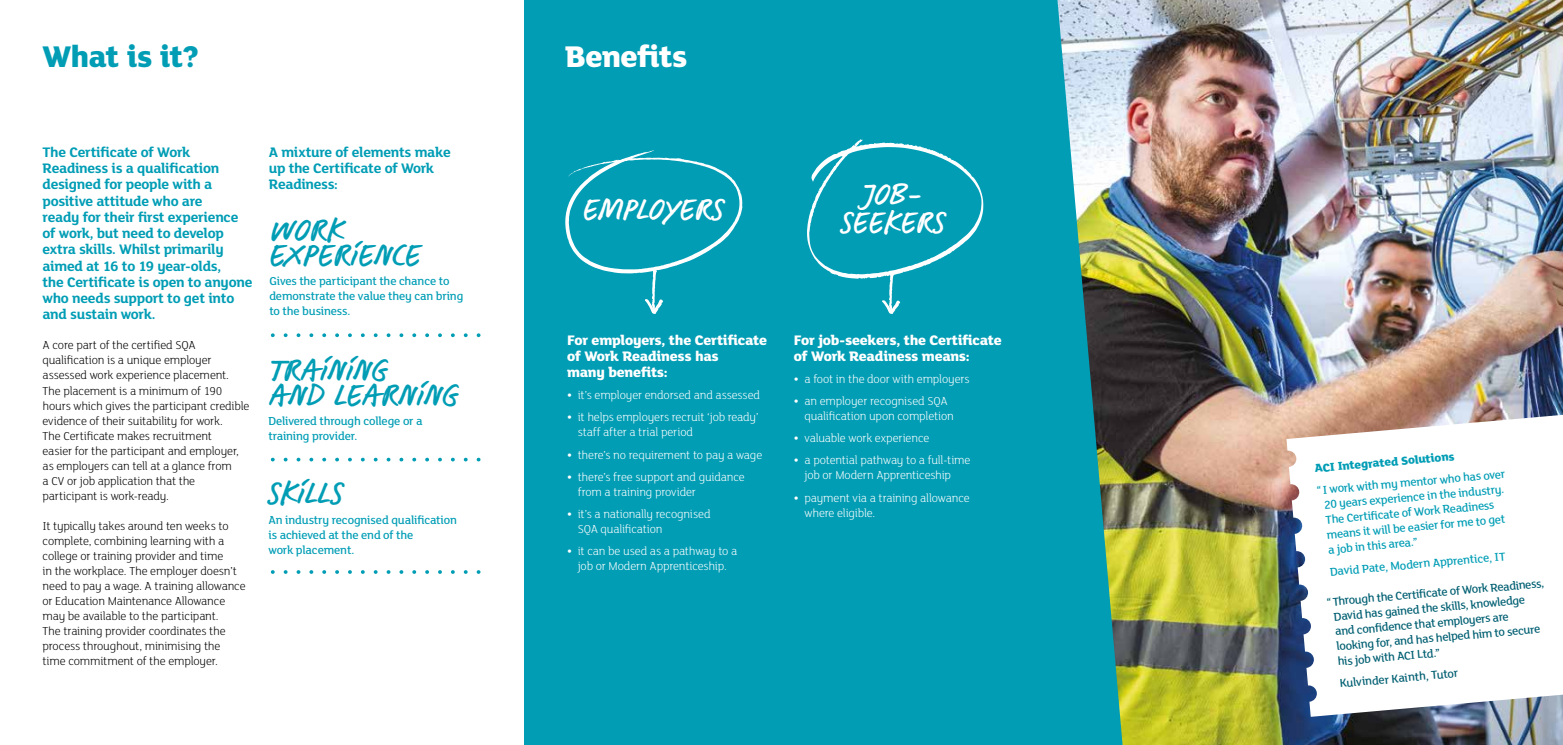
<style>
.page{position:relative;width:1563px;height:745px;background:#fff}
.page>*{position:absolute;margin:0;border:0;box-sizing:border-box;transform-origin:0 0}
.t1{font:800 32.5px "FS Lola";letter-spacing:-.03em;color:#009db5}
.t2{font:800 32.5px "FS Lola";letter-spacing:-.015em;color:#fff}
.t3{font:30px/25px "Signature";letter-spacing:-.03em;color:#009db5}
.t4{font:29.25px/28px "Signature";letter-spacing:-.02em;color:#fff;text-align:center}
.t5{font:700 15px/16.2px "FS Lola";letter-spacing:-.02em;color:#009db5}
.t6{font:800 15px/16.2px "FS Lola";letter-spacing:-.02em;color:#fff}
.t7{font:300 12.5px/15px "FS Lola";letter-spacing:-.015em;color:#000}
.t8{font:300 12.5px/15px "FS Lola";letter-spacing:-.015em;color:#fff}
.t9{font:500 12.5px/15px "FS Lola";letter-spacing:-.015em;color:#009db5}
.t10{font:500 12.5px/15px "FS Lola";color:#005f72}
.t11{font:800 12.5px "FS Lola";color:#009db5}
.s1{font-weight:800}
</style>
<div class="page">
<img style="left:1122px;top:0;width:441px;height:744px">
<svg style="left:1286px;top:410px;width:277px;height:306px"></svg>
<svg style="left:273px;top:333px;width:206px;height:4px"></svg>
<svg style="left:273px;top:457px;width:206px;height:4px"></svg>
<svg style="left:273px;top:570px;width:206px;height:3px"></svg>
<div style="left:524px;top:0;width:508px;height:744px;background:#009db5"></div>
<svg style="left:983px;top:0;width:139px;height:744px;fill:#009db5"></svg>
<svg style="left:565px;top:150px;width:177px;height:164px"></svg>
<svg style="left:807px;top:139px;width:176px;height:175px"></svg>
<h1 class="t1" style="left:43px;top:34px;width:158px">What is it?</h1>
<p class="t5" style="left:43px;top:143px;width:211px">The Certificate of Work<br>Readiness is a qualification designed for people with a positive attitude who are<br>ready for their first experience of work, but need to develop extra skills. Whilst primarily aimed at 16 to 19 year-olds,<br>the Certificate is open to anyone who needs support to get into and sustain work.</p>
<p class="t7" style="left:43px;top:337px;width:208px">A core part of the certified SQA qualification is a unique employer assessed work experience placement.<br>The placement is a minimum of 190 hours which gives the participant credible evidence of their suitability for work.<br>The Certificate makes recruitment<br>easier for the participant and employer, as employers can tell at a glance from<br>a CV or job application that the participant is work-ready.</p>
<p class="t7" style="left:43px;top:517px;width:205px">It typically takes around ten weeks to complete, combining learning with a college or training provider and time<br>in the workplace. The employer doesn’t need to pay a wage. A training allowance or Education Maintenance Allowance may be available to the participant.<br>The training provider coordinates the process throughout, minimising the time commitment of the employer.</p>
<p class="t5" style="left:269px;top:143px;width:183px">A mixture of elements make up the Certificate of Work<br>Readiness:</p>
<h2 class="t3" style="left:269px;top:216px;width:153px">WORK<br>EXPERIENCE</h2>
<p class="t9" style="left:269px;top:273px;width:196px">Gives the participant the chance to demonstrate the value they can bring to the business.</p>
<h2 class="t3" style="left:268px;top:356px;width:192px">TRAINING<br>AND LEARNING</h2>
<p class="t9" style="left:268px;top:413px;width:156px">Delivered through college or a training provider.</p>
<h2 class="t3" style="left:268px;top:479px;width:76px">SKILLS</h2>
<p class="t9" style="left:268px;top:511px;width:190px">An industry recognised qualification is achieved at the end of the<br>work placement.</p>
<h1 class="t2" style="left:565px;top:34px;width:124px">Benefits</h1>
<h3 class="t4" style="left:583px;top:194px;width:143px">EMPLOYERS</h3>
<h3 class="t4" style="left:841px;top:179px;width:106px">JOB-<br>SEEKERS</h3>
<p class="t6" style="left:567px;top:330px;width:202px">For employers, the Certificate of Work Readiness has<br>many benefits:</p>
<p class="t8" style="left:567px;top:387px;width:195px"><span class="s1">•</span> it’s employer endorsed and assessed</p>
<p class="t8" style="left:578px;top:409px;width:182px;text-indent:-11px"><span class="s1">•</span> it helps employers recruit ‘job ready’ staff after a trial period</p>
<p class="t8" style="left:567px;top:446px;width:197px"><span class="s1">•</span> there’s no requirement to pay a wage</p>
<p class="t8" style="left:578px;top:468px;width:169px;text-indent:-11px"><span class="s1">•</span> there’s free support and guidance from a training provider</p>
<p class="t8" style="left:578px;top:505px;width:134px;text-indent:-11px"><span class="s1">•</span> it’s a nationally recognised<br>SQA qualification</p>
<p class="t8" style="left:567px;top:542px;width:172px;text-align:center"><span class="s1">•</span> it can be used as a pathway to a job or Modern Apprenticeship.</p>
<p class="t6" style="left:794px;top:330px;width:209px">For job-seekers, the Certificate of Work Readiness means:</p>
<p class="t8" style="left:794px;top:371px;width:177px"><span class="s1">•</span> a foot in the door with employers</p>
<p class="t8" style="left:804px;top:393px;width:151px;text-indent:-11px"><span class="s1">•</span> an employer recognised SQA qualification upon completion</p>
<p class="t8" style="left:794px;top:430px;width:137px"><span class="s1">•</span> valuable work experience</p>
<p class="t8" style="left:804px;top:452px;width:167px;text-indent:-11px"><span class="s1">•</span> a potential pathway to a full-time job or Modern Apprenticeship</p>
<p class="t8" style="left:804px;top:489px;width:167px;text-indent:-11px"><span class="s1">•</span> payment via a training allowance where eligible.</p>
<p class="t11" style="left:1314px;top:459px;width:141px;rotate:-5deg">ACI Integrated Solutions</p>
<p class="t9" style="left:1322px;top:481px;width:184px;text-indent:-6px;rotate:-5deg">“ I work with my mentor who has over<br>20 years experience in the industry.<br>The Certifi cate of Work Readiness means it will be easier for me to get a job in this area.”</p>
<p class="t9" style="left:1329px;top:563px;width:178px;rotate:-5deg">David Pate, Modern Apprentice, IT</p>
<p class="t10" style="left:1332px;top:593px;width:214px;text-indent:-6px;rotate:-5deg">“ Through the Certifi cate of Work Readiness, David has gained the skills, knowledge and confi dence that employers are looking for, and has helped him to secure his job with ACI Ltd.”</p>
<p class="t10" style="left:1339px;top:675px;width:120px;rotate:-5deg">Kulvinder Kainth, Tutor</p>
</div>
